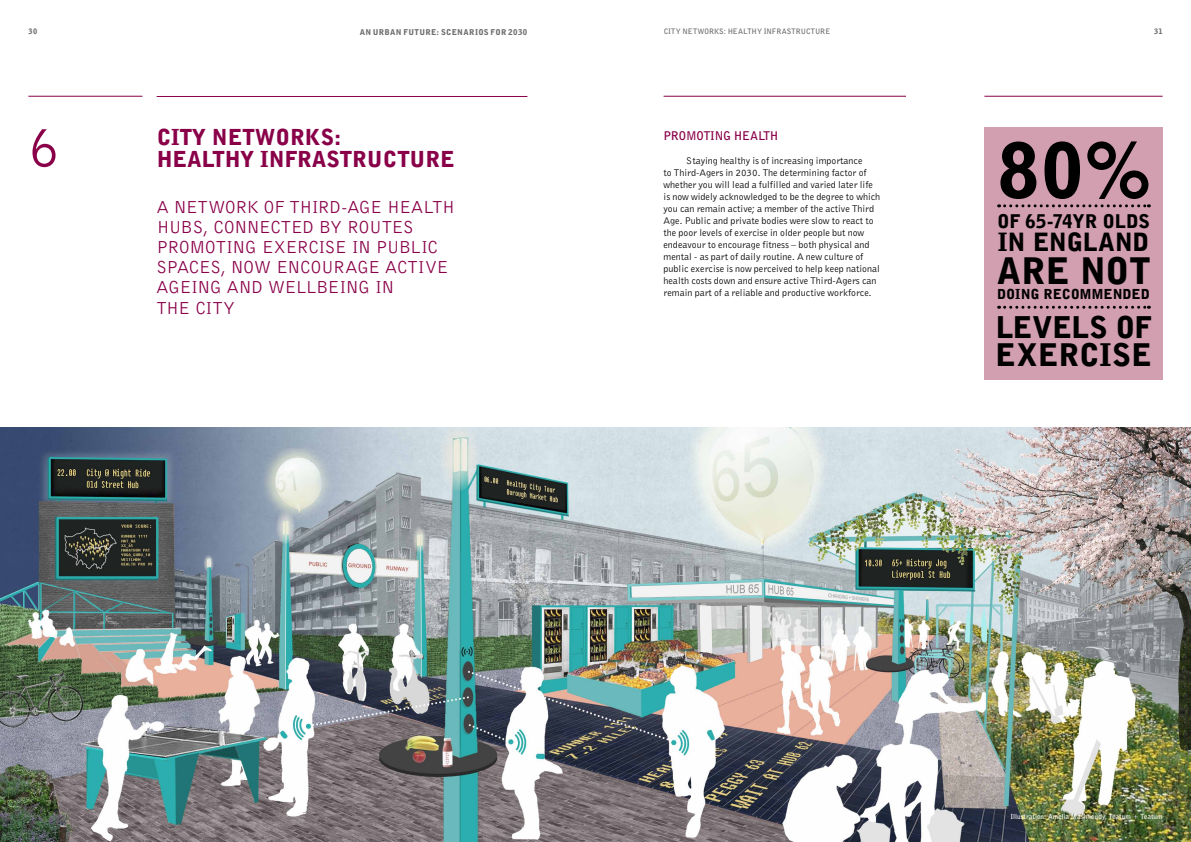
<style>
.page{position:relative;width:1191px;height:842px;background:#fff}
.page>*{position:absolute;margin:0;border:0;box-sizing:border-box;transform-origin:0 0}
.t1{font:900 74.8px "Bell Gothic BT";color:#000}
.t2{font:58.5px "Bell Gothic BT";color:#890049;scale:.91 1}
.t3{font:900 36.5px "Bell Gothic BT";color:#000}
.t4{font:900 31.1px "Bell Gothic BT";letter-spacing:-.005em;color:#000}
.t5{font:900 29.9px "Bell Gothic BT";letter-spacing:-.005em;color:#000}
.t6{font:900 25.1px "Bell Gothic BT";letter-spacing:-.015em;color:#000}
.t7{font:900 22px "Bell Gothic BT";color:#890049}
.t8{font:900 18.9px "Bell Gothic BT";letter-spacing:.005em;color:#000}
.t9{font:18px/20.5px "Bell Gothic BT";letter-spacing:-.025em;color:#890049}
.t10{font:900 13.8px "Bell Gothic BT";letter-spacing:-.01em;color:#000}
.t11{font:700 12px "Bell Gothic BT";color:#890049}
.t12{font:10px/12px "Bell Gothic BT";color:#000}
.t13{font:900 8px "Bell Gothic BT";letter-spacing:.045em;color:#6d6e71}
.t14{font:700 7.5px "Bell Gothic BT";letter-spacing:.005em;color:#6d6e71}
.t15{font:900 7.5px "Bell Gothic BT";color:#6d6e71}
.t16{font:700 7px "Bell Gothic BT";letter-spacing:.015em;color:#fff}
</style>
<div class="page">
<img style="left:0;top:428px;width:1191px;height:414px">
<div style="left:984px;top:128px;width:178px;height:252px;background:#d29fb1"></div>
<svg style="left:998px;top:204px;width:151px;height:3px"></svg>
<svg style="left:998px;top:306px;width:151px;height:3px"></svg>
<hr style="left:157px;top:96px;width:370px;height:1px;background:#890049">
<hr style="left:28px;top:96px;width:114px;height:1px;background:#890049">
<hr style="left:663px;top:96px;width:243px;height:1px;background:#890049">
<hr style="left:984px;top:96px;width:178px;height:1px;background:#890049">
<p class="t15" style="left:29px;top:27px;width:10px">30</p>
<p class="t13" style="left:360px;top:27px;width:169px">AN URBAN FUTURE: SCENARIOS FOR 2030</p>
<p class="t14" style="left:663px;top:26px;width:168px">CITY NETWORKS: HEALTHY INFRASTRUCTURE</p>
<p class="t15" style="left:1154px;top:27px;width:10px">31</p>
<h2 class="t2" style="left:28px;top:110px;width:34px">6</h2>
<h3 class="t7" style="left:157px;top:124px;width:186px">CITY NETWORKS:</h3>
<h3 class="t7" style="left:157px;top:146px;width:300px">H EALTHY INFRASTRUCTURE</h3>
<h3 class="t9" style="left:157px;top:197px;width:55px">A network</h3>
<h3 class="t9" style="left:264px;top:197px;width:46px">of Third</h3>
<h3 class="t9" style="left:341px;top:197px;width:81px">-Age h ealth</h3>
<h3 class="t9" style="left:157px;top:217px;width:12px">hubs</h3>
<h3 class="t9" style="left:203px;top:217px;width:156px">, connected by rout</h3>
<h3 class="t9" style="left:391px;top:217px;width:20px">es</h3>
<h3 class="t9" style="left:157px;top:237px;width:22px">promoti</h3>
<h3 class="t9" style="left:232px;top:237px;width:165px">ng exercise in publi</h3>
<h3 class="t9" style="left:427px;top:237px;width:12px">c</h3>
<h3 class="t9" style="left:157px;top:257px;width:167px">s paces, now encourag</h3>
<h3 class="t9" style="left:157px;top:257px;width:293px;text-indent:212px">e active ageing and wellbeing in<br>the city</h3>
<p class="t11" style="left:663px;top:127px;width:48px">Promoting</p>
<p class="t11" style="left:733px;top:127px;width:9px">hea</p>
<p class="t11" style="left:758px;top:127px;width:14px">lth</p>
<p class="t12" style="left:663px;top:154px;width:218px;text-indent:23px">Staying healthy is of increasing importance<br>to Third-Agers in 2030. The determining factor of whether you will lead a fulfilled and varied later life is now widely acknowledged to be the degree to which you can remain active; a member of the active Third Age. Public and private bodies were slow to react to the poor levels of exercise in older people but now endeavour to encourage fitness – both physical and mental - as part of daily routine. A new culture of public exercise is now perceived to help keep national health costs down and ensure active Third-Agers can remain part of a reliable and productive workforce.</p>
<h1 class="t1" style="left:997px;top:124px;width:153px">80%</h1>
<h3 class="t6" style="left:997px;top:227px;width:153px">IN ENGLAND</h3>
<h3 class="t3" style="left:996px;top:248px;width:155px">ARE NOT</h3>
<h3 class="t10" style="left:997px;top:286px;width:154px">DOING RECOMMENDED</h3>
<h3 class="t5" style="left:995px;top:309px;width:157px">LEVELS OF</h3>
<h3 class="t4" style="left:995px;top:335px;width:158px">EXERCISE</h3>
<h3 class="t8" style="left:997px;top:209px;width:154px">OF 65-74YR OLDS</h3>
<p class="t16" style="left:1010px;top:812px;width:154px">Illustration: Amelia Mashhoudy, Teatum + Teatum</p>
</div>
